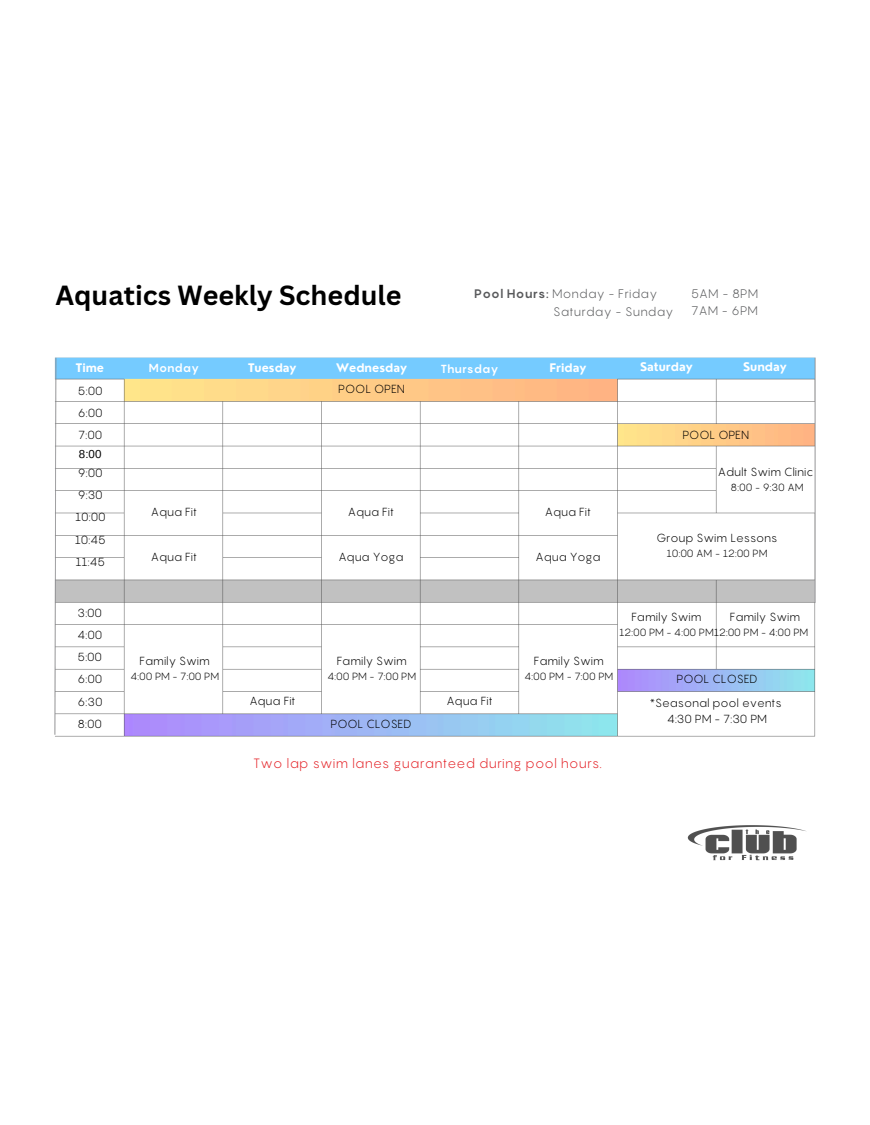
<style>
.page{position:relative;width:870px;height:1125px;background:#fff}
.page>*{position:absolute;margin:0;border:0;box-sizing:border-box;transform-origin:0 0}
.t1{font:700 26.92px "Canva Sans";color:#000}
.t2{font:13.27px "Pangram";letter-spacing:.025em;color:#e42227}
.t3{font:12.23px "Pangram";letter-spacing:.025em;color:#58595b}
.t4{font:11.55px/22.2px "Pangram";color:#000;text-align:justify}
.t5{font:700 11.55px/20.5px "Nourd";color:#fff}
.t6{font:700 11.55px "Pangram";color:#fff}
.t7{font:11.55px/18.9px "Arimo";color:#000}
.t8{font:10.27px "Pangram";color:#000}
.s1{font-family:"Pangram";font-weight:400;color:#000}
.s2{font-family:"Pangram"}
.s3{font-weight:700}
</style>
<div class="page">
<img style="left:54px;top:357px;width:762px;height:380px">
<img style="left:687px;top:825px;width:119px;height:36px">
<h4 class="t1" style="left:55px;top:276px;width:347px">Aquatics Weekly Schedule</h4>
<h6 class="t5" style="left:76px;top:357px;width:30px">Time</h6>
<h6 class="t6" style="left:148px;top:361px;width:52px">Monday</h6>
<h6 class="t5" style="left:248px;top:358px;width:50px">Tuesday</h6>
<h6 class="t5" style="left:336px;top:358px;width:72px">Wednesday<br><span class="s1">POOL OPEN</span></h6>
<h2 class="t4" style="left:78px;top:379px;width:26px">5:00<br>6:00<br>7:00</h2>
<h2 class="t7" style="left:78px;top:444px;width:26px">8:00<br><span class="s2">9:00</span></h2>
<h2 class="t4" style="left:75px;top:484px;width:32px;text-align:left">9:30<br>10:00<br>10:45<br>11:45</h2>
<h5 class="t4" style="left:151px;top:501px;width:48px">Aqua Fit</h5>
<h6 class="t4" style="left:151px;top:545px;width:48px">Aqua Fit</h6>
<h6 class="t4" style="left:348px;top:501px;width:48px">Aqua Fit</h6>
<p class="t4" style="left:338px;top:545px;width:66px">Aqua Yoga</p>
<p class="t4" style="left:77px;top:601px;width:26px">3:00<br>4:00<br>5:00<br>6:00<br>6:30<br>8:00</p>
<h6 class="t4" style="left:140px;top:650px;width:72px">Family Swim</h6>
<h5 class="t8" style="left:130px;top:670px;width:90px">4:00 PM - 7:00 PM</h5>
<h6 class="t4" style="left:249px;top:690px;width:48px">Aqua Fit</h6>
<p class="t4" style="left:336px;top:650px;width:72px">Family Swim</p>
<h5 class="t8" style="left:327px;top:670px;width:90px">4:00 PM - 7:00 PM</h5>
<h6 class="t4" style="left:330px;top:712px;width:82px">POOL CLOSED</h6>
<p class="t3" style="left:474px;top:286px;width:184px"><span class="s3">Pool Hours:</span> Monday - Friday</p>
<p class="t3" style="left:690px;top:286px;width:69px">5AM - 8PM</p>
<h6 class="t3" style="left:552px;top:304px;width:122px">Saturday - Sunday</h6>
<p class="t3" style="left:690px;top:303px;width:68px">7AM - 6PM</p>
<h6 class="t6" style="left:440px;top:362px;width:59px">Thursday</h6>
<h6 class="t4" style="left:446px;top:690px;width:48px">Aqua Fit</h6>
<h1 class="t5" style="left:549px;top:358px;width:39px">Friday</h1>
<h3 class="t5" style="left:639px;top:357px;width:54px">Saturday</h3>
<h3 class="t5" style="left:742px;top:357px;width:45px">Sunday</h3>
<h6 class="t4" style="left:682px;top:423px;width:68px">POOL OPEN</h6>
<h6 class="t4" style="left:544px;top:501px;width:48px">Aqua Fit</h6>
<p class="t4" style="left:535px;top:545px;width:66px">Aqua Yoga</p>
<h5 class="t4" style="left:717px;top:460px;width:97px">Adult Swim Clinic</h5>
<h5 class="t8" style="left:730px;top:481px;width:74px">8:00 - 9:30 AM</h5>
<h5 class="t4" style="left:656px;top:527px;width:122px">Group Swim Lessons</h5>
<h5 class="t8" style="left:666px;top:547px;width:102px">10:00 AM - 12:00 PM</h5>
<h5 class="t4" style="left:631px;top:605px;width:72px">Family Swim</h5>
<h6 class="t4" style="left:729px;top:605px;width:72px">Family Swim</h6>
<h5 class="t8" style="left:619px;top:626px;width:190px">12:00 PM - 4:00 PM12:00 PM - 4:00 PM</h5>
<p class="t4" style="left:533px;top:650px;width:72px">Family Swim</p>
<h4 class="t8" style="left:524px;top:670px;width:90px">4:00 PM - 7:00 PM</h4>
<h6 class="t4" style="left:649px;top:666px;width:134px;line-height:24.7px;text-align:center">POOL CLOSED *Seasonal pool events</h6>
<h6 class="t4" style="left:666px;top:708px;width:101px">4:30 PM - 7:30 PM</h6>
<p class="t2" style="left:253px;top:755px;width:350px">Two lap swim lanes guaranteed during pool hours.</p>
</div>
